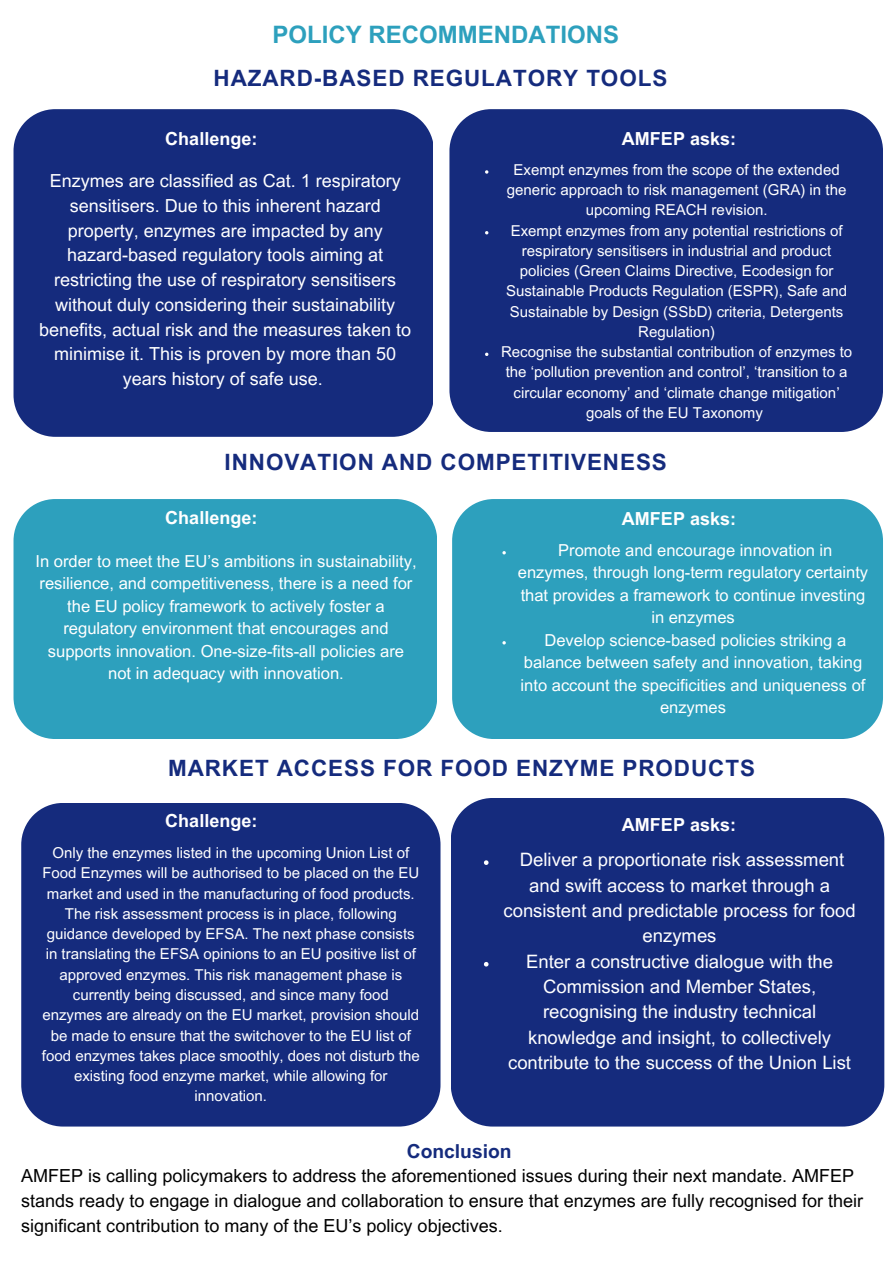
<style>
.page{position:relative;width:893px;height:1264px;background:#fff}
.page>*{position:absolute;margin:0;border:0;box-sizing:border-box;transform-origin:0 0}
.t1{font:700 24px "Arial MT Pro";color:#2da0bd}
.t2{font:700 22.5px "Arial MT Pro";letter-spacing:.04em;color:#152b7d}
.t3{font:700 19.2px "Arial MT Pro";color:#152b7d}
.t4{font:18.45px/25.3px "Arial MT Pro";color:#fff;text-align:center}
.t5{font:18px/24.8px "Arial MT Pro";color:#fff;text-align:center}
.t6{font:18px/24.8px "Arial MT Pro";color:#000}
.t7{font:700 18px "Arial MT Pro";color:#fff}
.t8{font:16.5px/22.5px "Arial MT Pro";color:#fff;text-align:center}
.t9{font:15px/20.2px "Arial MT Pro";color:#fff;text-align:center}
.t10{font:13.5px/20.2px "Aileron";letter-spacing:.1em;color:#fff;text-align:center}
</style>
<div class="page">
<div style="left:14px;top:109px;width:419px;height:328px;background:#152b7d"></div>
<div style="left:449px;top:109px;width:433px;height:323px;background:#152b7d"></div>
<svg style="left:485px;top:170px;width:3px;height:4px"></svg>
<svg style="left:485px;top:352px;width:3px;height:4px"></svg>
<div style="left:14px;top:499px;width:423px;height:240px;background:#2da0bd"></div>
<div style="left:452px;top:499px;width:430px;height:240px;background:#2da0bd"></div>
<svg style="left:502px;top:551px;width:4px;height:3px"></svg>
<svg style="left:502px;top:641px;width:4px;height:3px"></svg>
<div style="left:21px;top:803px;width:419px;height:323px;background:#152b7d"></div>
<div style="left:451px;top:798px;width:433px;height:328px;background:#152b7d"></div>
<svg style="left:484px;top:860px;width:4px;height:5px"></svg>
<svg style="left:484px;top:961px;width:4px;height:5px"></svg>
<h1 class="t1" style="left:272px;top:26px;width:348px">POLICY RECOMMENDATIONS</h1>
<p class="t2" style="left:213px;top:70px;width:455px">HAZARD-BASED REGULATORY TOOLS</p>
<h2 class="t7" style="left:165px;top:132px;width:94px">Challenge:</h2>
<h4 class="t7" style="left:622px;top:132px;width:116px">AMFEP asks:</h4>
<h2 class="t5" style="left:39px;top:171px;width:373px">Enzymes are classified as Cat. 1 respiratory sensitisers. Due to this inherent hazard property, enzymes are impacted by any hazard-based regulatory tools aiming at restricting the use of respiratory sensitisers without duly considering their sustainability benefits, actual risk and the measures taken to minimise it. This is proven by more than 50 years history of safe use.</h2>
<p class="t9" style="left:507px;top:161px;width:341px">Exempt enzymes from the scope of the extended generic approach to risk management (GRA) in the upcoming REACH revision.</p>
<p class="t9" style="left:506px;top:222px;width:342px">Exempt enzymes from any potential restrictions of respiratory sensitisers in industrial and product policies (Green Claims Directive, Ecodesign for Sustainable Products Regulation (ESPR), Safe and Sustainable by Design (SSbD) criteria, Detergents Regulation)</p>
<h1 class="t9" style="left:501px;top:343px;width:352px">Recognise the substantial contribution of enzymes to the ‘pollution prevention and control’, ‘transition to a circular economy’ and ‘climate change mitigation’ goals of the EU Taxonomy</h1>
<h2 class="t2" style="left:224px;top:453px;width:444px">INNOVATION AND COMPETITIVENESS</h2>
<p class="t7" style="left:165px;top:511px;width:94px">Challenge:</p>
<p class="t8" style="left:35px;top:552px;width:382px">In order to meet the EU’s ambitions in sustainability, resilience, and competitiveness, there is a need for the EU policy framework to actively foster a regulatory environment that encourages and supports innovation. One-size-fits-all policies are not in adequacy with innovation.</p>
<h1 class="t7" style="left:622px;top:512px;width:116px">AMFEP asks:</h1>
<h2 class="t8" style="left:518px;top:540px;width:352px">Promote and encourage innovation in<br>enzymes, through long-term regulatory certainty that provides a framework to continue investing in enzymes</h2>
<p class="t8" style="left:520px;top:630px;width:346px">Develop science-based policies striking a balance between safety and innovation, taking into account the specificities and uniqueness of enzymes</p>
<p class="t2" style="left:168px;top:760px;width:588px">MARKET ACCESS FOR FOOD ENZYME PRODUCTS</p>
<h2 class="t7" style="left:165px;top:813px;width:94px">Challenge:</h2>
<p class="t7" style="left:622px;top:818px;width:116px">AMFEP asks:</p>
<p class="t9" style="left:42px;top:844px;width:379px">Only the enzymes listed in the upcoming Union List of Food Enzymes will be authorised to be placed on the EU market and used in the manufacturing of food products.<br>The risk assessment process is in place, following guidance developed by EFSA. The next phase consists in translating the EFSA opinions to an EU positive list of approved enzymes. This risk management phase is currently being discussed, and since many food enzymes are already on the EU market, provision should be made to ensure that the switchover to the EU list of food enzymes takes place smoothly, does not disturb the existing food enzyme market, while allowing for innovation.</p>
<h4 class="t4" style="left:503px;top:849px;width:353px">Deliver a proportionate risk assessment and swift access to market through a consistent and predictable process for food enzymes</h4>
<p class="t4" style="left:508px;top:950px;width:344px">Enter a constructive dialogue with the Commission and Member States, recognising the industry technical knowledge and insight, to collectively contribute to the success of the Union List</p>
<h1 class="t10" style="left:80px;top:982px;width:205px">We rely on data to optimize your campaigns for the best possible outcomes. First, identify your target reader.</h1>
<h3 class="t10" style="left:611px;top:982px;width:205px">We rely on data to optimize your campaigns for the best possible outcomes. First,</h3>
<h3 class="t3" style="left:407px;top:1143px;width:106px">Conclusion</h3>
<h3 class="t6" style="left:21px;top:1165px;width:843px">AMFEP is calling policymakers to address the aforementioned issues during their next mandate. AMFEP stands ready to engage in dialogue and collaboration to ensure that enzymes are fully recognised for their significant contribution to many of the EU’s policy objectives.</h3>
</div>
